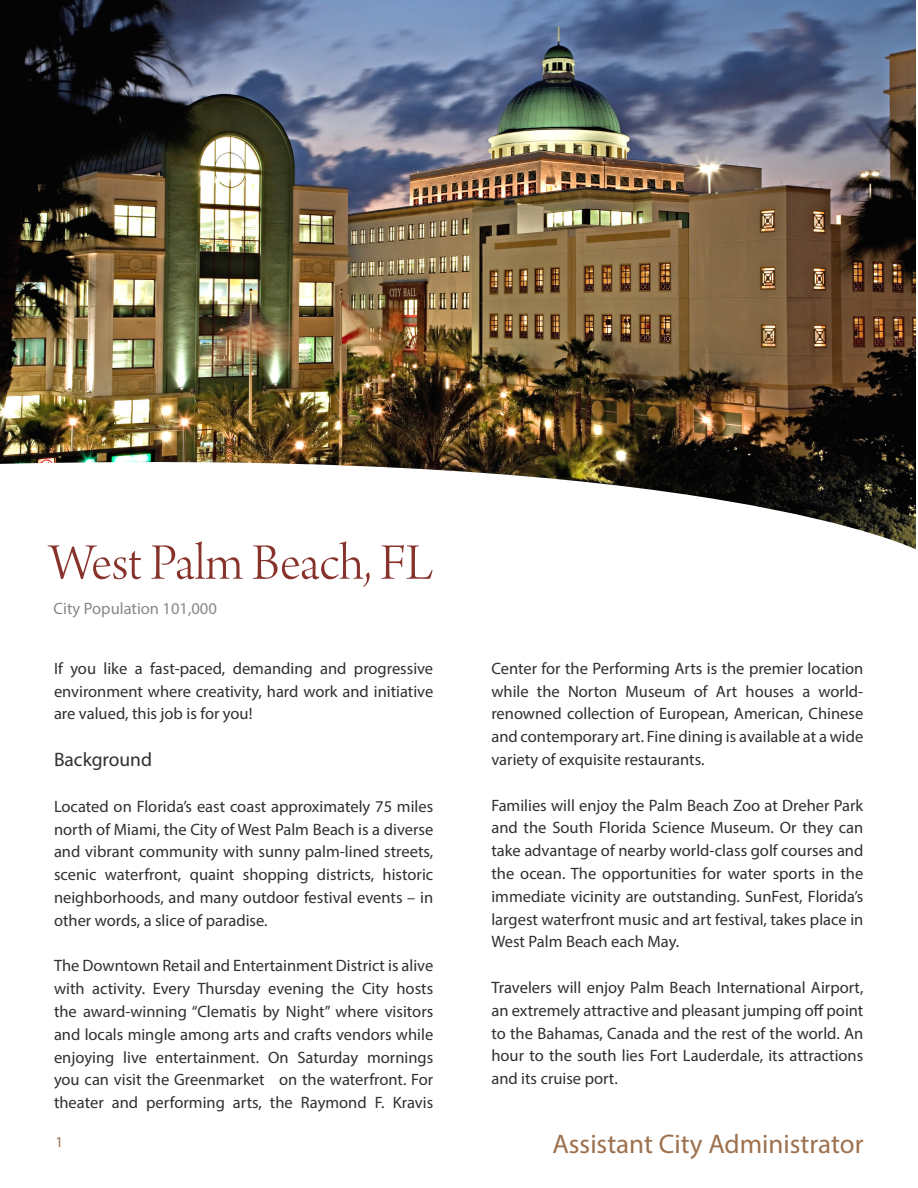
<style>
.page{position:relative;width:918px;height:1188px;background:#fff}
.page>*{position:absolute;margin:0;border:0;box-sizing:border-box;transform-origin:0 0}
.postionTitle{font:54px "Arno Pro Light Display";color:#87322b}
.t1{font:27px "Myriad Pro";color:#9d714e}
.main_pragraph{font:19.5px "Myriad Pro";color:#312f30}
.main_pragraph-2{font:16.5px/22.8px "Myriad Pro";color:#312f30;text-align:justify}
.main_pragraph-3{font:16.5px "Myriad Pro";color:#86888b}
.t2{font:15px "Myriad Pro";color:#9d714e}
</style>
<div class="page">
<img style="left:0;top:0;width:916px;height:447px">
<svg style="left:0;top:447px;width:916px;height:103px"></svg>
<p class="postionTitle" style="left:49px;top:533px;width:385px">West Palm Beach, FL</p>
<p class="main_pragraph-3" style="left:54px;top:598px;width:165px">City Population 101,000</p>
<p class="main_pragraph-2" style="left:54px;top:657px;width:381px">If you like a fast-paced, demanding and progressive environment where creativity, hard work and initiative are valued, this job is for you!</p>
<p class="main_pragraph" style="left:54px;top:748px;width:100px">Background</p>
<p class="main_pragraph-2" style="left:54px;top:795px;width:381px">Located on Florida’s east coast approximately 75 miles north of Miami, the City of West Palm Beach is a diverse and vibrant community with sunny palm-lined streets, scenic waterfront, quaint shopping districts, historic neighborhoods, and many outdoor festival events – in other words, a slice of paradise.</p>
<p class="main_pragraph-2" style="left:54px;top:954px;width:381px">The Downtown Retail and Entertainment District is alive with activity. Every Thursday evening the City hosts the award-winning “Clematis by Night” where visitors and locals mingle among arts and crafts vendors while enjoying live entertainment. On Saturday mornings you can visit the Greenmarket on the waterfront. For theater and performing arts, the Raymond F. Kravis</p>
<p class="t2" style="left:55px;top:1133px;width:9px">1</p>
<p class="main_pragraph-2" style="left:491px;top:657px;width:374px">Center for the Performing Arts is the premier location while the Norton Museum of Art houses a world&shy;renowned collection of European, American, Chinese and contemporary art. Fine dining is available at a wide variety of exquisite restaurants.</p>
<p class="main_pragraph-2" style="left:491px;top:793px;width:374px">Families will enjoy the Palm Beach Zoo at Dreher Park and the South Florida Science Museum. Or they can take advantage of nearby world-class golf courses and the ocean. The opportunities for water sports in the immediate vicinity are outstanding. SunFest, Florida’s largest waterfront music and art festival, takes place in West Palm Beach each May.</p>
<p class="main_pragraph-2" style="left:491px;top:976px;width:374px">Travelers will enjoy Palm Beach International Airport, an extremely attractive and pleasant jumping off point to the Bahamas, Canada and the rest of the world. An hour to the south lies Fort Lauderdale, its attractions and its cruise port.</p>
<p class="t1" style="left:553px;top:1127px;width:312px">Assistant City Administrator</p>
</div>
